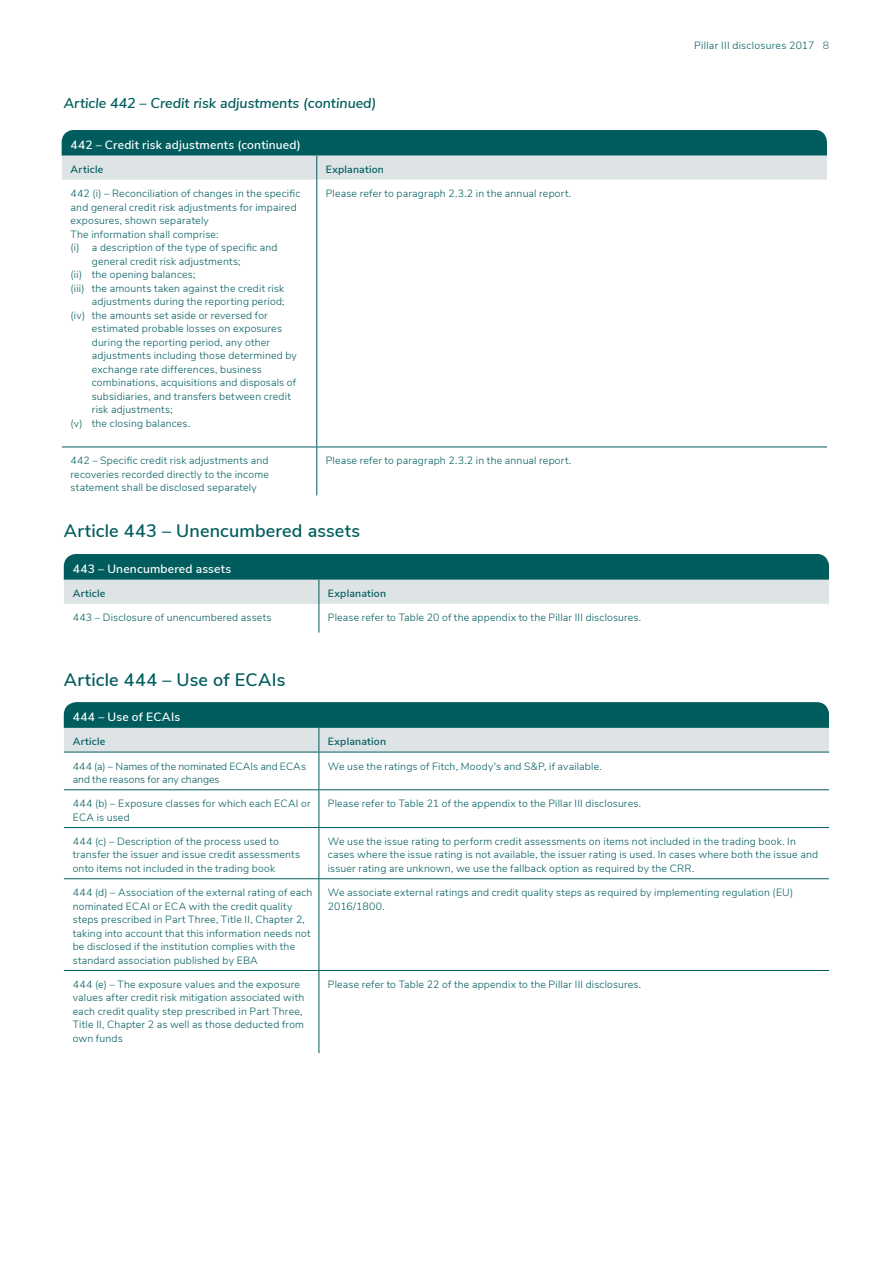
<style>
.page{position:relative;width:893px;height:1263px;background:#fff}
.page>*{position:absolute;margin:0;border:0;box-sizing:border-box;transform-origin:0 0}
.t1{font:600 18px "Nunito Sans";letter-spacing:.01em;color:#015c5e}
.t2{font:italic 600 14.25px "Nunito Sans";color:#015c5e}
.t3{font:600 12px "Nunito Sans";letter-spacing:.015em;color:#fff}
.t4{font:300 10.5px/13.5px "Nunito Sans";letter-spacing:.02em;color:#015c5e}
.t5{font:300 10.5px/13.5px "Nunito Sans";color:#015c5e}
.t6{font:600 10.5px "Nunito Sans";letter-spacing:.02em;color:#015c5e}
.s1{color:#286f73}
</style>
<div class="page">
<div style="left:64px;top:554px;width:765px;height:26px;background:#015c5e"></div>
<svg style="left:64px;top:580px;width:765px;height:53px"></svg>
<div style="left:62px;top:130px;width:765px;height:25px;background:#015c5e"></div>
<svg style="left:317px;top:180px;width:510px;height:315px"></svg>
<svg style="left:62px;top:155px;width:765px;height:25px;background:#d9e1e2"></svg>
<hr style="left:316px;top:180px;width:1px;height:267px;background:#015c5e">
<hr style="left:316px;top:447px;width:1px;height:48px;background:#015c5e">
<hr style="left:62px;top:447px;width:255px;height:1px;background:#015c5e">
<hr style="left:317px;top:447px;width:510px;height:1px;background:#015c5e">
<div style="left:64px;top:702px;width:765px;height:26px;background:#015c5e"></div>
<svg style="left:320px;top:790px;width:509px;height:90px"></svg>
<div style="left:64px;top:728px;width:765px;height:24px;background:#dee4e5"></div>
<hr style="left:319px;top:752px;width:1px;height:37px;background:#015c5e">
<hr style="left:319px;top:790px;width:1px;height:37px;background:#015c5e">
<hr style="left:319px;top:828px;width:1px;height:50px;background:#015c5e">
<hr style="left:319px;top:879px;width:1px;height:91px;background:#015c5e">
<hr style="left:319px;top:971px;width:1px;height:78px;background:#015c5e">
<hr style="left:64px;top:752px;width:255px;height:1px;background:#015c5e">
<hr style="left:319px;top:752px;width:510px;height:1px;background:#015c5e">
<hr style="left:64px;top:789px;width:255px;height:1px;background:#015c5e">
<hr style="left:319px;top:789px;width:510px;height:1px;background:#015c5e">
<hr style="left:64px;top:827px;width:255px;height:1px;background:#015c5e">
<hr style="left:319px;top:827px;width:510px;height:1px;background:#015c5e">
<hr style="left:64px;top:878px;width:255px;height:1px;background:#015c5e">
<hr style="left:319px;top:878px;width:510px;height:1px;background:#015c5e">
<hr style="left:64px;top:970px;width:255px;height:1px;background:#015c5e">
<hr style="left:319px;top:970px;width:510px;height:1px;background:#015c5e">
<h2 class="t2" style="left:64px;top:93px;width:314px">Article 442 – Credit risk adjustments (continued)</h2>
<p class="t3" style="left:71px;top:136px;width:232px">442 – Credit risk adjustments (continued)</p>
<p class="t6" style="left:71px;top:162px;width:34px">Article</p>
<p class="t6" style="left:326px;top:162px;width:60px">Explanation</p>
<p class="t4" style="left:71px;top:186px;width:231px">442 (i) – Reconciliation of changes in the specific</p>
<p class="t4" style="left:71px;top:200px;width:228px">and general credit risk adjustments for impaired</p>
<p class="t4" style="left:71px;top:213px;width:140px">exposures, shown separately</p>
<p class="t4" style="left:71px;top:227px;width:150px">The information shall comprise:</p>
<p class="t4" style="left:71px;top:240px;width:209px">(i) a description of the type of specific and</p>
<p class="t4" style="left:92px;top:254px;width:150px">general credit risk adjustments;</p>
<p class="t4" style="left:71px;top:267px;width:126px">(ii) the opening balances;</p>
<p class="t4" style="left:71px;top:281px;width:215px">(iii) the amounts taken against the credit risk</p>
<p class="t4" style="left:92px;top:294px;width:194px">adjustments during the reporting period;</p>
<p class="t4" style="left:71px;top:308px;width:199px">(iv) the amounts set aside or reversed for</p>
<p class="t4" style="left:92px;top:321px;width:192px">estimated probable losses on exposures</p>
<p class="t4" style="left:92px;top:335px;width:180px">during the reporting period, any other</p>
<p class="t4" style="left:92px;top:348px;width:207px">adjustments including those determined by</p>
<p class="t4" style="left:92px;top:362px;width:172px">exchange rate differences, business</p>
<p class="t4" style="left:92px;top:375px;width:206px">combinations, acquisitions and disposals of</p>
<p class="t4" style="left:92px;top:389px;width:200px">subsidiaries, and transfers between credit</p>
<p class="t4" style="left:92px;top:402px;width:82px">risk adjustments;</p>
<p class="t4" style="left:71px;top:416px;width:121px">(v) the closing balances.</p>
<p class="t4" style="left:326px;top:186px;width:247px">Please refer to paragraph 2.3.2 in the annual report.</p>
<p class="t4" style="left:71px;top:453px;width:200px;text-align:justify">442 – Specific credit risk adjustments and recoveries recorded directly to the income statement shall be disclosed separately</p>
<p class="t4" style="left:326px;top:453px;width:247px">Please refer to paragraph 2.3.2 in the annual report.</p>
<h1 class="t1" style="left:64px;top:518px;width:298px">Article 443 – Unencumbered assets</h1>
<p class="t3" style="left:73px;top:560px;width:160px">443 – Unencumbered assets</p>
<p class="t6" style="left:73px;top:586px;width:34px">Article</p>
<p class="t6" style="left:328px;top:586px;width:60px">Explanation</p>
<p class="t4" style="left:73px;top:610px;width:200px">443 – Disclosure of unencumbered assets</p>
<p class="t4" style="left:328px;top:610px;width:315px">Please refer to Table 20 of the appendix to the Pillar III disclosures.</p>
<h1 class="t1" style="left:64px;top:666px;width:223px">Article 444 – Use of ECAIs</h1>
<p class="t4" style="left:694px;top:38px;width:136px">Pillar III disclosures 2017 <span class="s1">8</span></p>
<p class="t3" style="left:73px;top:708px;width:109px">444 – Use of ECAIs</p>
<p class="t6" style="left:73px;top:734px;width:34px">Article</p>
<p class="t6" style="left:328px;top:734px;width:60px">Explanation</p>
<p class="t5" style="left:73px;top:758px;width:235px">444 (a) – Names of the nominated ECAIs and ECAs and the reasons for any changes</p>
<p class="t4" style="left:328px;top:758px;width:275px">We use the ratings of Fitch, Moody's and S&amp;P, if available.</p>
<p class="t4" style="left:73px;top:796px;width:239px">444 (b) – Exposure classes for which each ECAI or<br>ECA is used</p>
<p class="t4" style="left:328px;top:796px;width:315px">Please refer to Table 21 of the appendix to the Pillar III disclosures.</p>
<p class="t4" style="left:73px;top:834px;width:229px">444 (c) – Description of the process used to transfer the issuer and issue credit assessments onto items not included in the trading book</p>
<p class="t4" style="left:328px;top:834px;width:492px">We use the issue rating to perform credit assessments on items not included in the trading book. In cases where the issue rating is not available, the issuer rating is used. In cases where both the issue and issuer rating are unknown, we use the fallback option as required by the CRR.</p>
<p class="t4" style="left:73px;top:885px;width:241px">444 (d) – Association of the external rating of each nominated ECAI or ECA with the credit quality steps prescribed in Part Three, Title II, Chapter 2, taking into account that this information needs not be disclosed if the institution complies with the standard association published by EBA</p>
<p class="t4" style="left:328px;top:885px;width:467px">We associate external ratings and credit quality steps as required by implementing regulation (EU)<br>2016/1800.</p>
<p class="t4" style="left:73px;top:977px;width:233px">444 (e) – The exposure values and the exposure values after credit risk mitigation associated with each credit quality step prescribed in Part Three, Title II, Chapter 2 as well as those deducted from own funds</p>
<p class="t4" style="left:328px;top:977px;width:315px">Please refer to Table 22 of the appendix to the Pillar III disclosures.</p>
</div>
